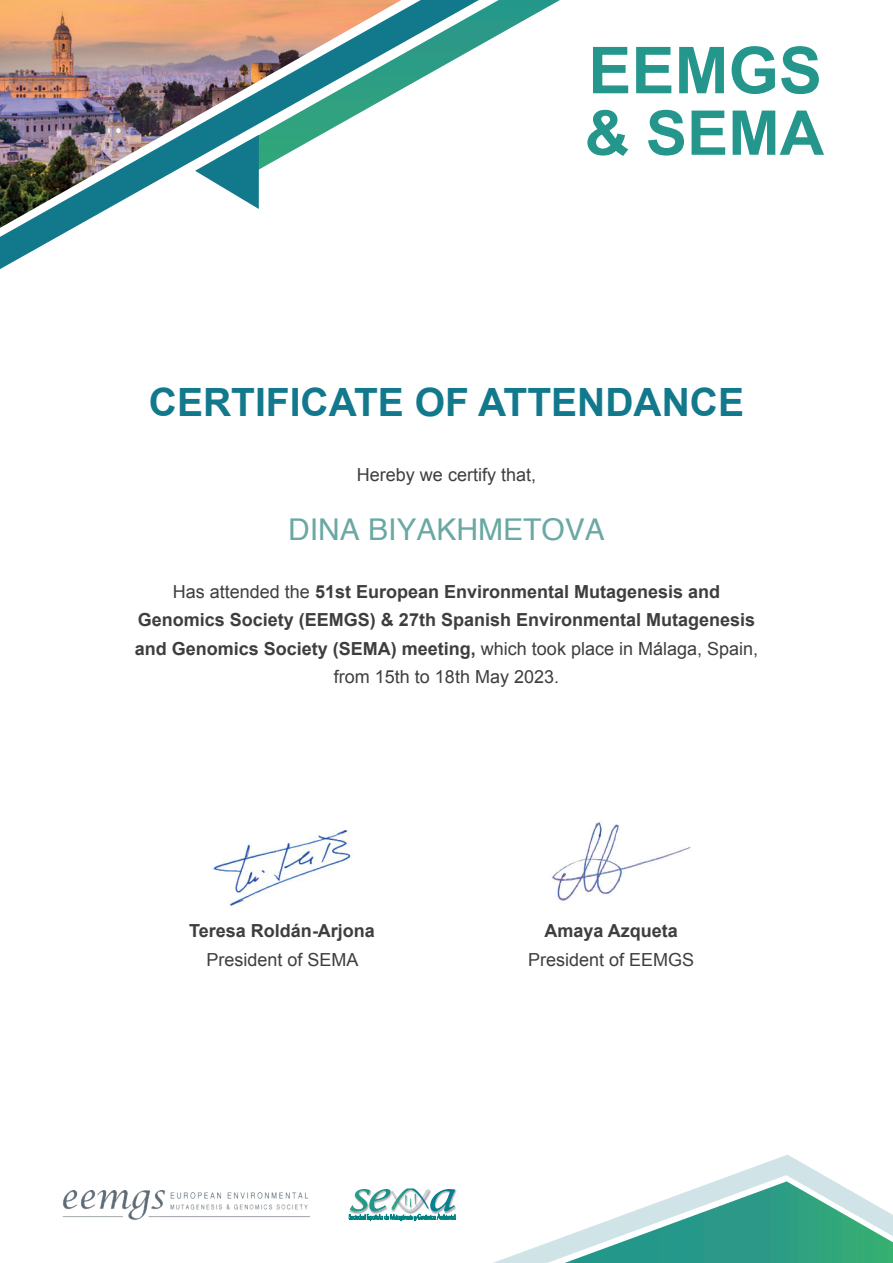
<style>
.page{position:relative;width:893px;height:1263px;background:#fff}
.page>*{position:absolute;margin:0;border:0;box-sizing:border-box;transform-origin:0 0}
.t1{font:700 64.65px "Arial";color:#24968b}
.t2{font:700 61.8px "Arial";color:#24968b}
.t3{font:700 39px "Arial";color:#12798d}
.t4{font:30px "Helvetica";color:#6ba8a3}
.t5{font:700 18px/28.5px "Arial";color:#3e3e3f;text-align:center}
.t6{font:18px "Arial";color:#3e3e3f}
.s1{font-weight:400}
</style>
<div class="page">
<img style="left:62px;top:1190px;width:247px;height:30px">
<svg style="left:349px;top:1188px;width:107px;height:33px"></svg>
<img style="left:0;top:0;width:560px;height:170px">
<svg style="left:0;top:153px;width:195px;height:116px"></svg>
<svg style="left:195px;top:135px;width:64px;height:74px"></svg>
<svg style="left:493px;top:1154px;width:400px;height:109px"></svg>
<img style="left:552px;top:822px;width:139px;height:79px">
<img style="left:213px;top:830px;width:138px;height:76px">
<h1 class="t1" style="left:588px;top:25px;width:235px">EEMGS</h1>
<h2 class="t2" style="left:585px;top:89px;width:241px">&amp; SEMA</h2>
<h3 class="t3" style="left:149px;top:375px;width:597px">CERTIFICATE OF ATTENDANCE</h3>
<p class="t6" style="left:357px;top:463px;width:181px">Hereby we certify that,</p>
<h3 class="t4" style="left:288px;top:506px;width:318px">DINA BIYAKHMETOVA</h3>
<p class="t5" style="left:135px;top:577px;width:625px"><span class="s1">Has attended the</span> 51st European Environmental Mutagenesis and Genomics Society (EEMGS) &amp; 27th Spanish Environmental Mutagenesis and Genomics Society (SEMA) meeting, <span class="s1">which took place in Málaga, Spain, from 15th to 18th May 2023.</span></p>
<p class="t5" style="left:189px;top:917px;width:187px">Teresa Roldán-Arjona</p>
<p class="t6" style="left:206px;top:947px;width:154px">President of SEMA</p>
<p class="t5" style="left:544px;top:917px;width:135px">Amaya Azqueta</p>
<p class="t6" style="left:528px;top:947px;width:168px">President of EEMGS</p>
</div>
